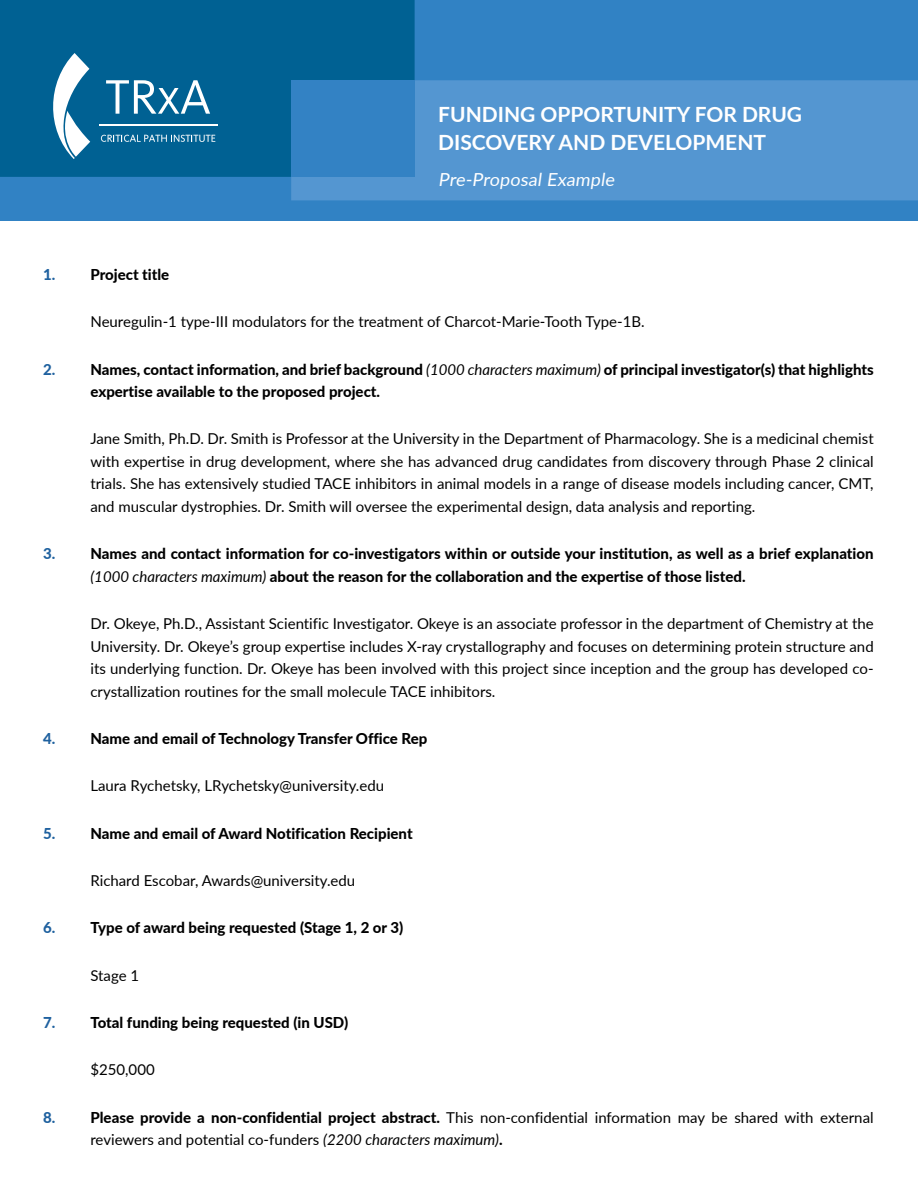
<style>
.page{position:relative;width:918px;height:1188px;background:#fff}
.page>*{position:absolute;margin:0;border:0;box-sizing:border-box;transform-origin:0 0}
.t1{font:700 21px/28.5px "Lato";color:#fff}
.t2{font:18px "Lato";color:#fff}
.t3{font:15px/22.5px "Lato";color:#000;text-align:justify}
.t4{font:800 15px/22.5px "Lato";color:#000}
.s1{color:#1f619f}
.s2{font-weight:400;font-style:italic}
.s3{font-weight:800;color:#1f619f}
.s4{font-weight:800}
.s5{font-style:italic}
</style>
<div class="page">
<div style="left:0;top:0;width:918px;height:221px;background:#3182c4"></div>
<div style="left:0;top:0;width:415px;height:177px;background:#006193"></div>
<div style="left:291px;top:80px;width:627px;height:120px;background:#5496d1"></div>
<div style="left:291px;top:80px;width:124px;height:97px;background:#3382c4"></div>
<svg style="left:106px;top:80px;width:104px;height:34px;background:#488db1"></svg>
<svg style="left:46px;top:53px;width:44px;height:106px;background:#65a0be"></svg>
<svg style="left:101px;top:135px;width:114px;height:7px"></svg>
<hr style="left:99px;top:124px;width:118px;height:1px;background:#fff">
<h1 class="t1" style="left:438px;top:99px;width:365px">FUNDING OPPORTUNITY FOR DRUG<br>DISCOVERY AND DEVELOPMENT</h1>
<p class="t2" style="left:438px;top:166px;width:181px">Pre-Proposal Example</p>
<p class="t4" style="left:43px;top:262px;width:128px"><span class="s1">1.</span> Project title</p>
<p class="t3" style="left:90px;top:310px;width:556px">Neuregulin-1 type-III modulators for the treatment of Charcot-Marie-Tooth Type-1B.</p>
<p class="t4" style="left:90px;top:357px;width:785px;text-indent:-47px"><span class="s1">2.</span> Names, contact information, and brief background <span class="s2">(1000 characters maximum)</span> of principal investigator(s) that highlights expertise available to the proposed project.</p>
<p class="t3" style="left:90px;top:427px;width:785px">Jane Smith, Ph.D. Dr. Smith is Professor at the University in the Department of Pharmacology. She is a medicinal chemist with expertise in drug development, where she has advanced drug candidates from discovery through Phase 2 clinical trials. She has extensively studied TACE inhibitors in animal models in a range of disease models including cancer, CMT, and muscular dystrophies. Dr. Smith will oversee the experimental design, data analysis and reporting.</p>
<p class="t4" style="left:90px;top:542px;width:785px;text-indent:-47px"><span class="s1">3.</span> Names and contact information for co-investigators within or outside your institution, as well as a brief explanation <span class="s2">(1000 characters maximum)</span> about the reason for the collaboration and the expertise of those listed.</p>
<p class="t3" style="left:90px;top:612px;width:785px">Dr. Okeye, Ph.D., Assistant Scientific Investigator. Okeye is an associate professor in the department of Chemistry at the University. Dr. Okeye’s group expertise includes X-ray crystallography and focuses on determining protein structure and its underlying function. Dr. Okeye has been involved with this project since inception and the group has developed co&shy;crystallization routines for the small molecule TACE inhibitors.</p>
<p class="t4" style="left:43px;top:727px;width:386px"><span class="s1">4.</span> Name and email of Technology Transfer Office Rep</p>
<p class="t3" style="left:90px;top:774px;width:295px">Laura Rychetsky, LRychetsky@university.edu</p>
<p class="t4" style="left:43px;top:821px;width:371px"><span class="s1">5.</span> Name and email of Award Notification Recipient</p>
<p class="t3" style="left:90px;top:869px;width:266px">Richard Escobar, Awards@university.edu</p>
<p class="t4" style="left:43px;top:916px;width:362px"><span class="s1">6.</span> Type of award being requested (Stage 1, 2 or 3)</p>
<p class="t3" style="left:90px;top:963px;width:50px">Stage 1</p>
<p class="t4" style="left:43px;top:1011px;width:307px"><span class="s1">7.</span> Total funding being requested (in USD)</p>
<p class="t3" style="left:90px;top:1058px;width:66px">$250,000</p>
<p class="t3" style="left:90px;top:1105px;width:785px;text-indent:-47px"><span class="s3">8.</span> <span class="s4">Please provide a non-confidential project abstract.</span> This non-confidential information may be shared with external reviewers and potential co-funders <span class="s5">(2200 characters maximum)</span><span class="s4">.</span></p>
</div>
